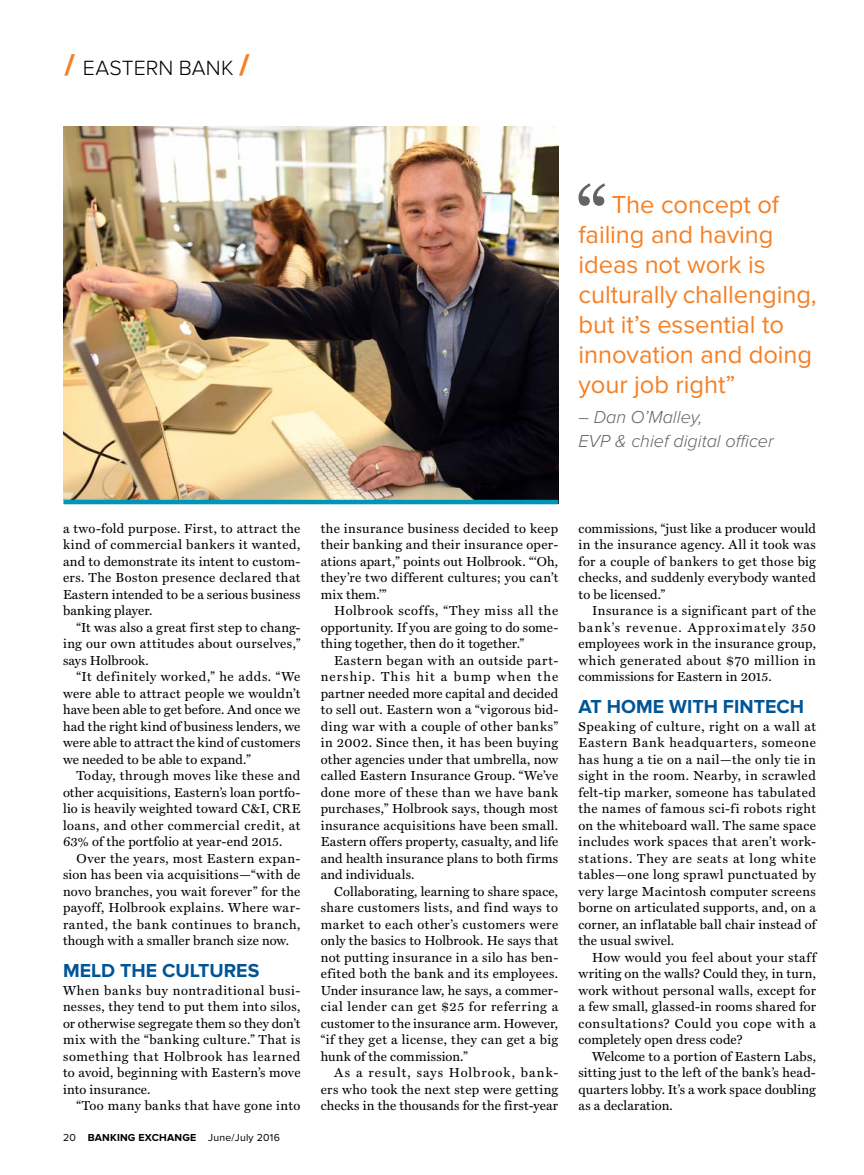
<style>
.page{position:relative;width:864px;height:1175px;background:#fff}
.page>*{position:absolute;margin:0;border:0;box-sizing:border-box;transform-origin:0 0}
.t1{font:25.5px/30px "Proxima Nova";letter-spacing:-.005em;color:#f58025}
.t2{font:300 21.3px "Proxima Nova";letter-spacing:.005em;color:#000}
.t3{font:700 19.5px "Proxima Nova";color:#005596}
.t4{font:700 19.5px "Proxima Nova";letter-spacing:.095em;color:#005596}
.t5{font:italic 300 18px/24px "Proxima Nova";color:#636466}
.t6{font:13.2px/16.5px "Miller Text";letter-spacing:.015em;color:#000;text-align:justify}
.t7{font:10.5px "Proxima Nova";letter-spacing:.02em;color:#000}
.s1{font-family:"Proxima Nova Extrabld";font-weight:400;font-size:30.3px;color:#f58025}
.s2{font-weight:700}
</style>
<div class="page">
<img style="left:63px;top:127px;width:495px;height:377px">
<hr style="left:64px;top:500px;width:494px;height:4px;background:#0094b7">
<svg style="left:579px;top:183px;width:26px;height:23px"></svg>
<h2 class="t2" style="left:65px;top:56px;width:186px"><span class="s1">/</span> EASTERN BANK <span class="s1">/</span></h2>
<h1 class="t1" style="left:579px;top:189px;width:240px;text-indent:33px">The concept of failing and having ideas not work is culturally challenging, but it’s essential to innovation and doing your job right”</h1>
<h3 class="t5" style="left:579px;top:406px;width:197px">– Dan O’Malley,<br>EVP &amp; chief digital officer</h3>
<p class="t6" style="left:63px;top:520px;width:239px">a two-fold purpose. First, to attract the kind of commercial bankers it wanted, and to demonstrate its intent to custom&shy;ers. The Boston presence declared that Eastern intended to be a serious business banking player.</p>
<p class="t6" style="left:63px;top:619px;width:239px;text-indent:13px">“It was also a great first step to chang&shy;ing our own attitudes about ourselves,” says Holbrook.</p>
<p class="t6" style="left:63px;top:669px;width:239px;text-indent:14px">“It definitely worked,” he adds. “We were able to attract people we wouldn’t have been able to get before. And once we had the right kind of business lenders, we were able to attract the kind of customers we needed to be able to expand.”</p>
<p class="t6" style="left:63px;top:768px;width:239px;text-indent:14px">Today, through moves like these and other acquisitions, Eastern’s loan portfo&shy;lio is heavily weighted toward C&amp;I, CRE loans, and other commercial credit, at 63% of the portfolio at year-end 2015.</p>
<p class="t6" style="left:63px;top:850px;width:239px;text-indent:13px">Over the years, most Eastern expan&shy;sion has been via acquisitions—“with de novo branches, you wait forever” for the payoff, Holbrook explains. Where war&shy;ranted, the bank continues to branch, though with a smaller branch size now.</p>
<h3 class="t3" style="left:63px;top:959px;width:71px">MELD THE</h3>
<h3 class="t4" style="left:162px;top:959px;width:99px">CULTURES</h3>
<p class="t6" style="left:63px;top:982px;width:239px">When banks buy nontraditional busi&shy;nesses, they tend to put them into silos, or otherwise segregate them so they don’t mix with the “banking culture.” That is something that Holbrook has learned to avoid, beginning with Eastern’s move into insurance.</p>
<p class="t6" style="left:77px;top:1098px;width:225px">“Too many banks that have gone into</p>
<p class="t7" style="left:63px;top:1131px;width:218px">20 <span class="s2">BANKING EXCHANGE</span> June/July 2016</p>
<p class="t6" style="left:321px;top:520px;width:239px">the insurance business decided to keep their banking and their insurance oper&shy;ations apart,” points out Holbrook. “‘Oh, they’re two different cultures; you can’t mix them.’”</p>
<p class="t6" style="left:321px;top:603px;width:239px;text-indent:14px">Holbrook scoffs, “They miss all the opportunity. If you are going to do some&shy;thing together, then do it together.”</p>
<p class="t6" style="left:321px;top:652px;width:239px;text-indent:13px">Eastern began with an outside part&shy;nership. This hit a bump when the partner needed more capital and decided to sell out. Eastern won a “vigorous bid&shy;ding war with a couple of other banks” in 2002. Since then, it has been buying other agencies under that umbrella, now called Eastern Insurance Group. “We’ve done more of these than we have bank purchases,” Holbrook says, though most insurance acquisitions have been small.<br>Eastern offers property, casualty, and life and health insurance plans to both firms and individuals.</p>
<p class="t6" style="left:321px;top:883px;width:239px;text-indent:14px">Collaborating, learning to share space, share customers lists, and find ways to market to each other’s customers were only the basics to Holbrook. He says that not putting insurance in a silo has ben&shy;efited both the bank and its employees.<br>Under insurance law, he says, a commer&shy;cial lender can get $25 for referring a customer to the insurance arm. However, “if they get a license, they can get a big hunk of the commission.”</p>
<p class="t6" style="left:321px;top:1064px;width:239px;text-indent:13px">As a result, says Holbrook, bank&shy;ers who took the next step were getting checks in the thousands for the first-year</p>
<p class="t6" style="left:579px;top:520px;width:239px">commissions, “just like a producer would in the insurance agency. All it took was for a couple of bankers to get those big checks, and suddenly everybody wanted to be licensed.”</p>
<p class="t6" style="left:579px;top:602px;width:239px;text-indent:14px">Insurance is a significant part of the bank’s revenue. Approximately 350 employees work in the insurance group, which generated about $70 million in commissions for Eastern in 2015.</p>
<h3 class="t3" style="left:579px;top:695px;width:44px">AT HOME</h3>
<h3 class="t3" style="left:669px;top:695px;width:29px">WITH</h3>
<h3 class="t3" style="left:723px;top:695px;width:13px">FINTECH</h3>
<p class="t6" style="left:579px;top:718px;width:239px">Speaking of culture, right on a wall at Eastern Bank headquarters, someone has hung a tie on a nail—the only tie in sight in the room. Nearby, in scrawled felt-tip marker, someone has tabulated the names of famous sci-fi robots right on the whiteboard wall. The same space includes work spaces that aren’t work&shy;stations. They are seats at long white tables—one long sprawl punctuated by very large Macintosh computer screens borne on articulated supports, and, on a corner, an inflatable ball chair instead of the usual swivel.</p>
<p class="t6" style="left:579px;top:949px;width:239px;text-indent:14px">How would you feel about your staff writing on the walls? Could they, in turn, work without personal walls, except for a few small, glassed-in rooms shared for consultations? Could you cope with a completely open dress code?</p>
<p class="t6" style="left:579px;top:1048px;width:239px;text-indent:14px">Welcome to a portion of Eastern Labs, sitting just to the left of the bank’s head&shy;quarters lobby. It’s a work space doubling as a declaration.</p>
</div>
